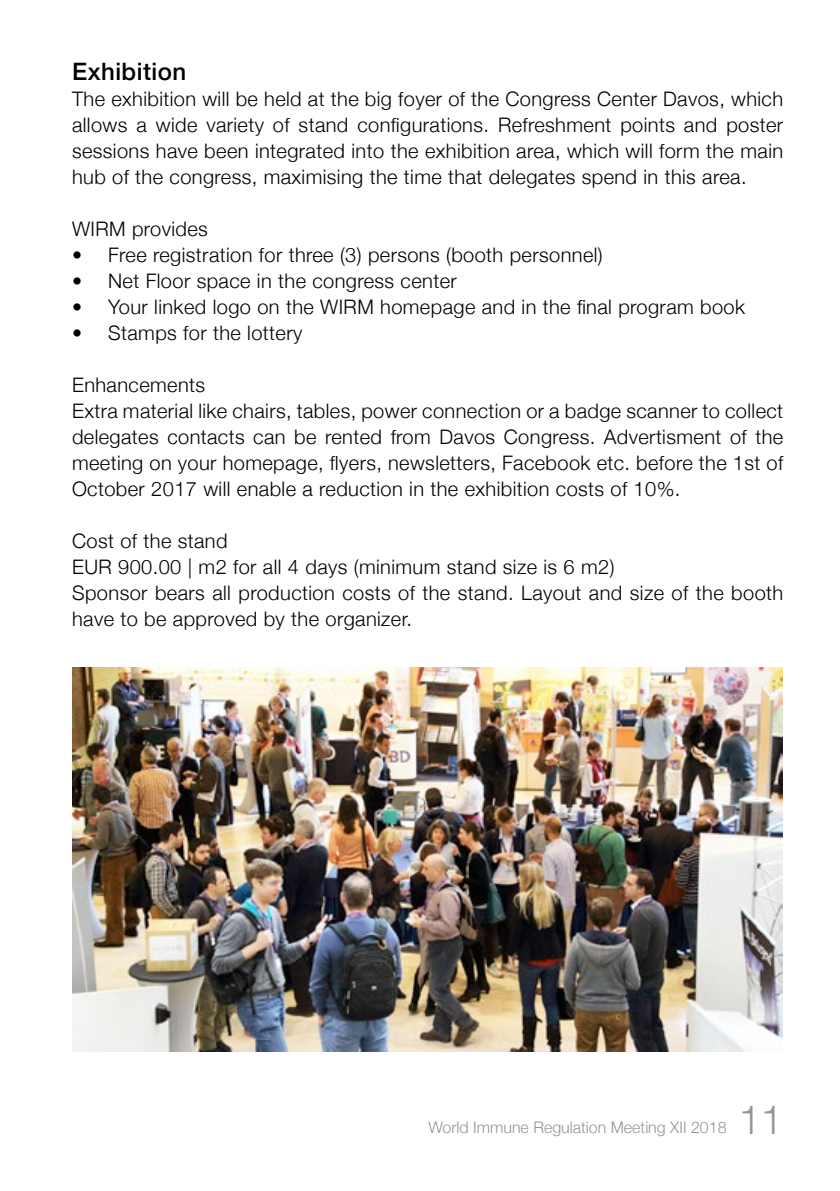
<style>
.page{position:relative;width:840px;height:1191px;background:#fff}
.page>*{position:absolute;margin:0;border:0;box-sizing:border-box;transform-origin:0 0}
.t1{font:300 40px "Helvetica Neue";color:#939598}
.t2{font:500 24px "Helvetica Neue";letter-spacing:.02em;color:#000}
.t3{font:300 20px/26px "Helvetica Neue";letter-spacing:.02em;color:#000}
.t4{font:300 16px "Helvetica Neue";color:#939598}
</style>
<div class="page">
<img style="left:72px;top:668px;width:710px;height:384px">
<p class="t2" style="left:72px;top:52px;width:116px">Exhibition</p>
<p class="t3" style="left:72px;top:85px;width:712px;text-align:justify">The exhibition will be held at the big foyer of the Congress Center Davos, which allows a wide variety of stand configurations. Refreshment points and poster sessions have been integrated into the exhibition area, which will form the main hub of the congress, maximising the time that delegates spend in this area.</p>
<p class="t3" style="left:72px;top:215px;width:137px">WIRM provides</p>
<p class="t3" style="left:72px;top:241px;width:532px">• Free registration for three (3) persons (booth personnel)</p>
<p class="t3" style="left:72px;top:267px;width:386px">• Net Floor space in the congress center</p>
<p class="t3" style="left:72px;top:293px;width:674px">• Your linked logo on the WIRM homepage and in the final program book</p>
<p class="t3" style="left:72px;top:319px;width:231px">• Stamps for the lottery</p>
<p class="t3" style="left:72px;top:371px;width:712px">Enhancements<br>Extra material like chairs, tables, power connection or a badge scanner to collect delegates contacts can be rented from Davos Congress. Advertisment of the meeting on your homepage, flyers, newsletters, Facebook etc. before the 1st of October 2017 will enable a reduction in the exhibition costs of 10%.</p>
<p class="t3" style="left:72px;top:527px;width:712px">Cost of the stand<br>EUR 900.00 | m2 for all 4 days (minimum stand size is 6 m2)<br>Sponsor bears all production costs of the stand. Layout and size of the booth have to be approved by the organizer.</p>
<p class="t4" style="left:428px;top:1114px;width:299px">World Immune Regulation Meeting XII 2018</p>
<h1 class="t1" style="left:738px;top:1087px;width:46px">11</h1>
</div>
